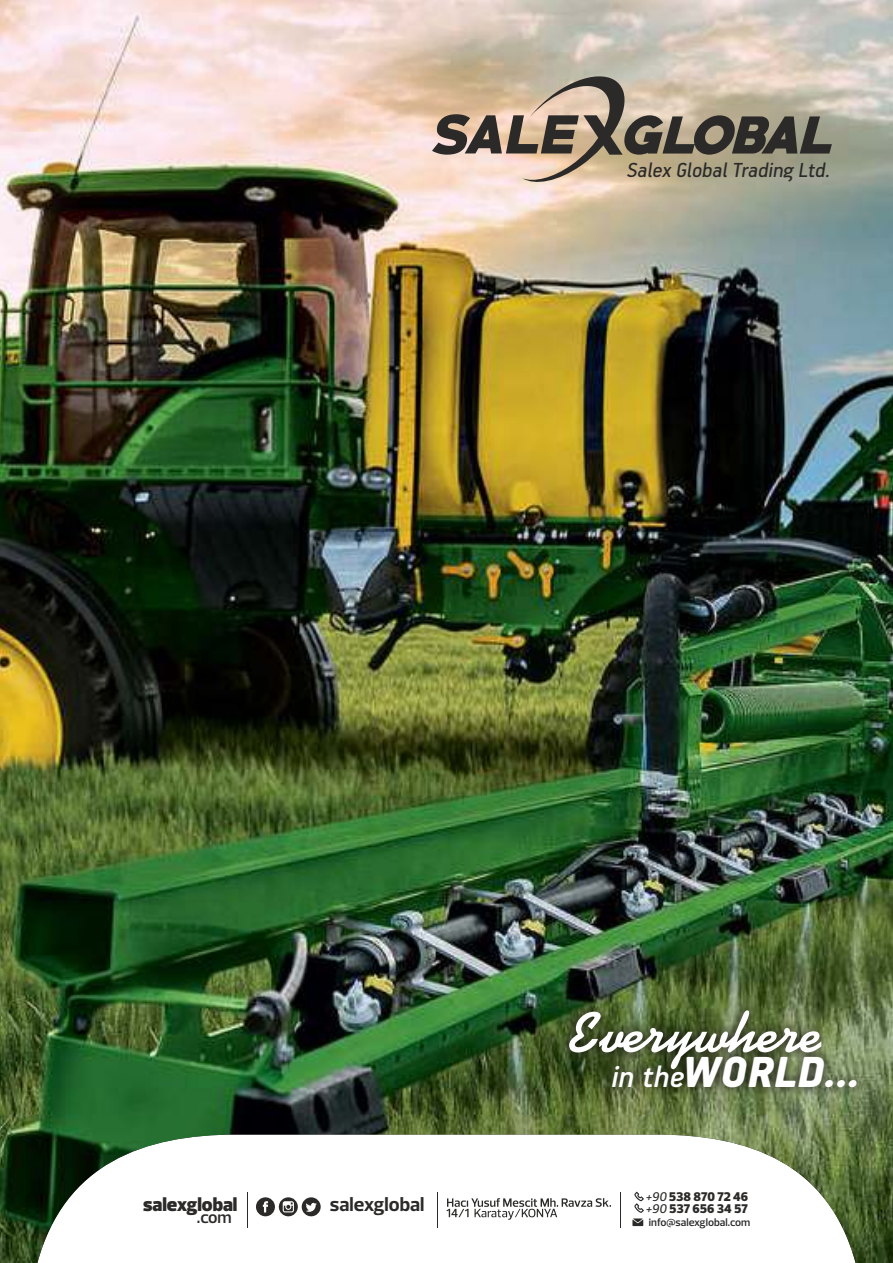
<style>
.page{position:relative;width:893px;height:1263px;background:#fff}
.page>*{position:absolute;margin:0;border:0;box-sizing:border-box;transform-origin:0 0}
.t1{font:700 57.45px "Kaufmann BT";color:#fefefe}
.t2{font:900 48.75px "PF Handbook Pro";color:#fefefe}
.t3{font:italic 700 22.8px "PF Handbook Pro";color:#2b2a29}
.t4{font:700 19.8px "Prelo";color:#2b2a29}
.t5{font:900 19.65px "Prelo";color:#2b2a29}
.t6{font:600 17.1px "Prelo";color:#2b2a29}
.t7{font:900 12.9px "Prelo";color:#2b2a29}
.t8{font:600 10.95px "Prelo";color:#2b2a29}
.s1{font-weight:500;font-style:italic;font-size:33.75px}
.s2{font-weight:500;font-style:italic}
</style>
<div class="page">
<img style="left:0;top:0;width:893px;height:1263px">
<img style="left:561px;top:1003px;width:304px;height:92px">
<svg style="left:432px;top:71px;width:400px;height:115px;background:#ab9d89"></svg>
<svg style="left:446px;top:1198px;width:165px;height:22px"></svg>
<svg style="left:256px;top:1197px;width:65px;height:19px"></svg>
<svg style="left:632px;top:1192px;width:12px;height:34px"></svg>
<hr style="left:620px;top:1192px;width:1px;height:36px;background:#2b2a29">
<hr style="left:437px;top:1192px;width:1px;height:36px;background:#2b2a29">
<hr style="left:247px;top:1192px;width:1px;height:36px;background:#2b2a29">
<h3 class="t3" style="left:626px;top:160px;width:208px">Salex Global Trading Ltd.</h3>
<h3 class="t5" style="left:143px;top:1196px;width:96px">salexglobal</h3>
<h3 class="t4" style="left:330px;top:1196px;width:96px">salexglobal</h3>
<h3 class="t6" style="left:197px;top:1210px;width:36px">.com</h3>
<h1 class="t1" style="left:567px;top:1008px;width:256px">Everywhere</h1>
<h2 class="t2" style="left:611px;top:1051px;width:250px"><span class="s1">in the</span> WORLD...</h2>
<p class="t7" style="left:645px;top:1191px;width:104px"><span class="s2">+90</span> 538 870 72 46</p>
<p class="t8" style="left:649px;top:1218px;width:103px">info@salexglobal.com</p>
<p class="t7" style="left:645px;top:1203px;width:104px"><span class="s2">+90</span> 537 656 34 57</p>
</div>
